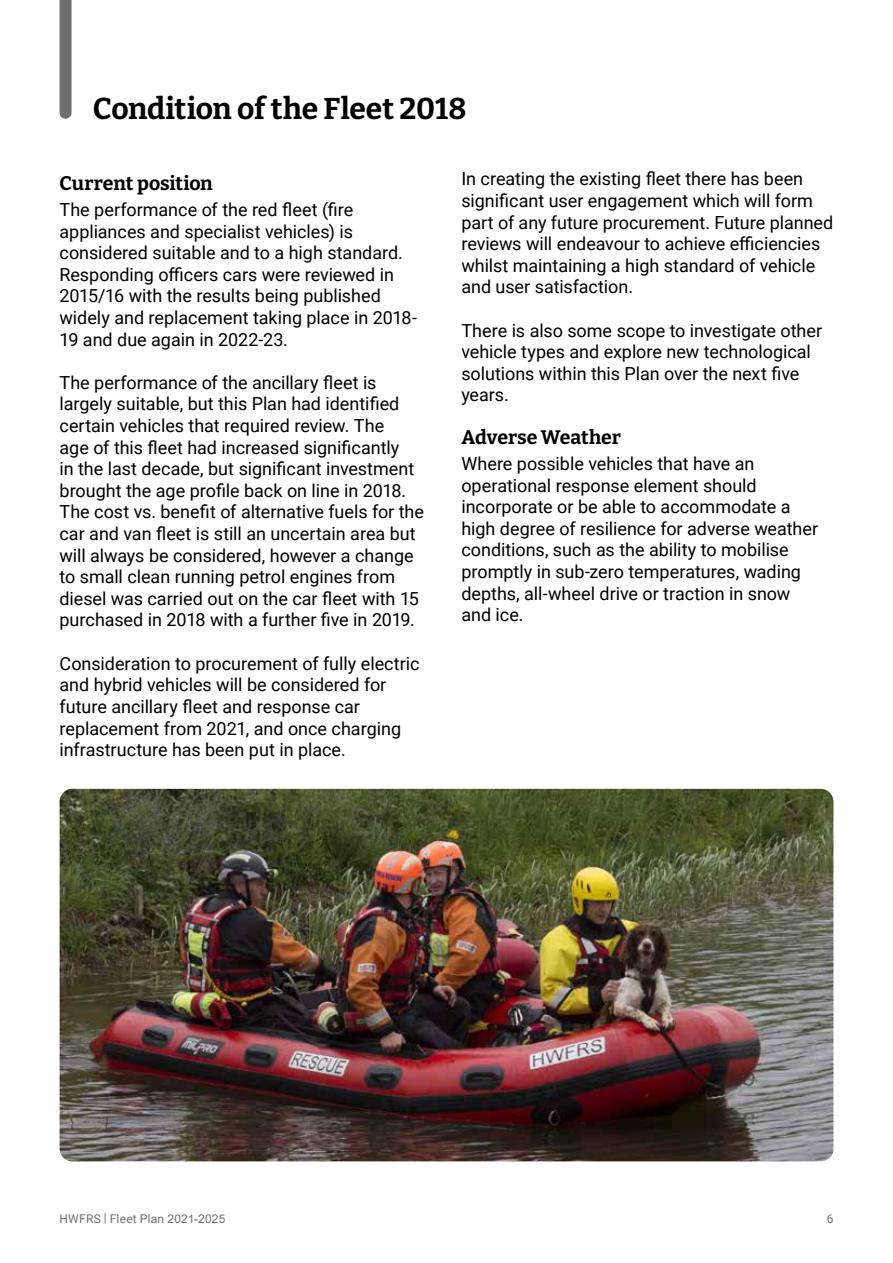
<style>
.page{position:relative;width:893px;height:1263px;background:#fff}
.page>*{position:absolute;margin:0;border:0;box-sizing:border-box;transform-origin:0 0}
.t1{font:700 30px "Bitter";letter-spacing:-.01em;color:#000}
.t2{font:700 19.5px "Bitter";letter-spacing:-.005em;color:#000}
.t3{font:18px/21.6px "Roboto";letter-spacing:-.005em;color:#000}
.t4{font:12px "Arial";letter-spacing:.01em;color:#706f6f}
.t5{font:12px "Roboto";color:#706f6f}
.s1{font-family:"Roboto"}
</style>
<div class="page">
<div style="left:60px;top:0;width:12px;height:113px;background:#706f6f"></div>
<img style="left:60px;top:789px;width:773px;height:372px">
<h1 class="t1" style="left:93px;top:89px;width:375px">Condition of the Fleet 2018</h1>
<p class="t2" style="left:60px;top:171px;width:155px">Current position</p>
<p class="t3" style="left:60px;top:198px;width:359px">The performance of the red fleet (fire appliances and specialist vehicles) is considered suitable and to a high standard.<br>Responding officers cars were reviewed in 2015/16 with the results being published widely and replacement taking place in 2018- 19 and due again in 2022-23.</p>
<p class="t3" style="left:60px;top:371px;width:366px">The performance of the ancillary fleet is largely suitable, but this Plan had identified certain vehicles that required review. The<br>age of this fleet had increased significantly<br>in the last decade, but significant investment brought the age profile back on line in 2018.<br>The cost vs. benefit of alternative fuels for the car and van fleet is still an uncertain area but will always be considered, however a change to small clean running petrol engines from diesel was carried out on the car fleet with 15 purchased in 2018 with a further five in 2019.</p>
<p class="t3" style="left:60px;top:652px;width:361px">Consideration to procurement of fully electric and hybrid vehicles will be considered for future ancillary fleet and response car replacement from 2021, and once charging infrastructure has been put in place.</p>
<p class="t3" style="left:461px;top:168px;width:374px">In creating the existing fleet there has been significant user engagement which will form part of any future procurement. Future planned reviews will endeavour to achieve efficiencies whilst maintaining a high standard of vehicle and user satisfaction.</p>
<p class="t3" style="left:461px;top:319px;width:362px">There is also some scope to investigate other vehicle types and explore new technological solutions within this Plan over the next five years.</p>
<p class="t2" style="left:461px;top:425px;width:161px">Adverse Weather</p>
<p class="t3" style="left:461px;top:452px;width:358px">Where possible vehicles that have an operational response element should incorporate or be able to accommodate a high degree of resilience for adverse weather conditions, such as the ability to mobilise promptly in sub-zero temperatures, wading depths, all-wheel drive or traction in snow and ice.</p>
<p class="t4" style="left:60px;top:1210px;width:167px"><span class="s1">HWFRS | Fleet</span> Plan 2021-2025</p>
<p class="t5" style="left:827px;top:1210px;width:8px">6</p>
</div>
